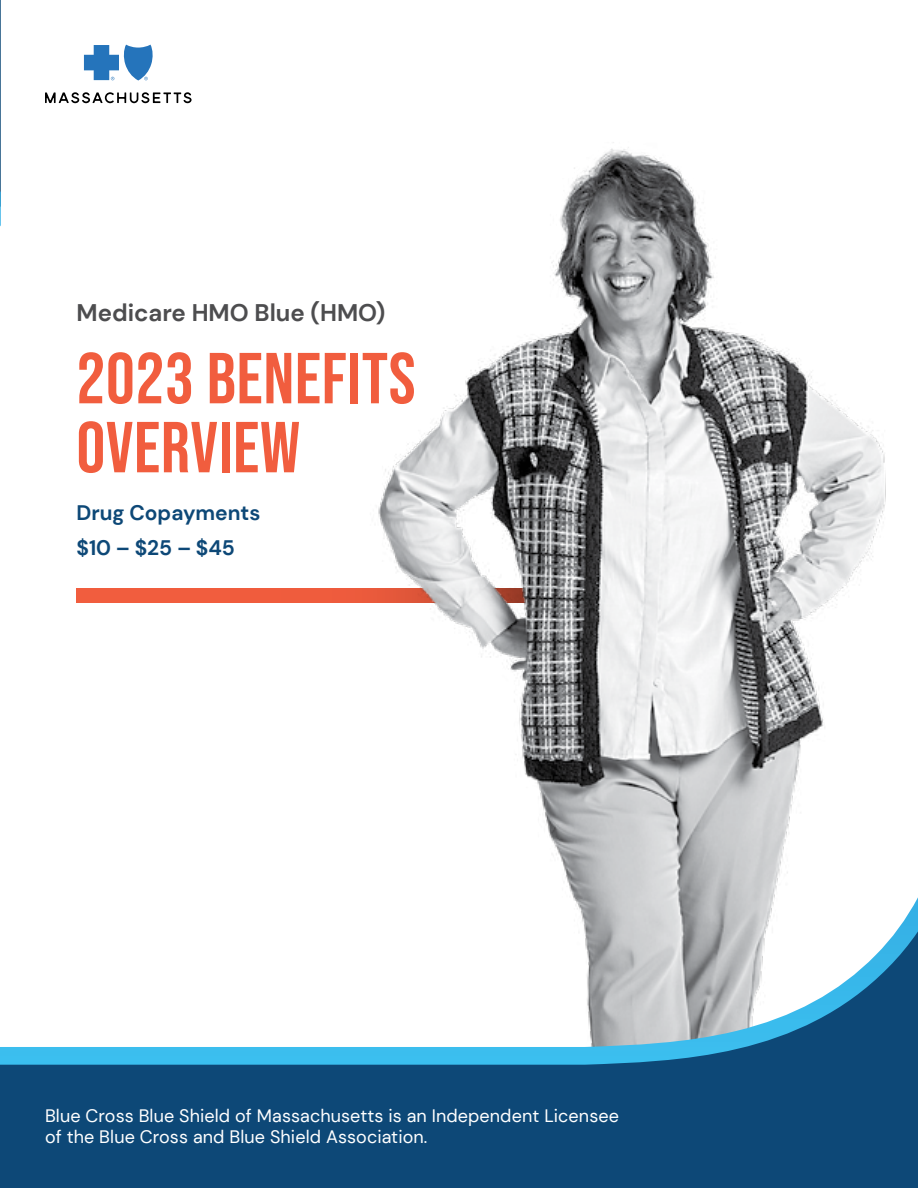
<style>
.page{position:relative;width:918px;height:1188px;background:#fff}
.page>*{position:absolute;margin:0;border:0;box-sizing:border-box;transform-origin:0 0}
.MDCR_Description_85K{font:72px/69px "Bebas Neue";letter-spacing:.01em;color:#f15d3e}
.MDCR_SUB_TITLE{font:700 24px "DM Sans";color:#4d4d4f}
.MDCR_SUB_TITLE-2{font:700 21px "DM Sans";color:#0d4877}
._000_Legal_FF_RR{font:18px/21px "DM Sans";letter-spacing:.005em;color:#fff}
</style>
<div class="page">
<img style="left:50px;top:44px;width:836px;height:853px">
<svg style="left:0;top:0;width:1px;height:227px"></svg>
<div style="left:0;top:1065px;width:918px;height:123px;background:#0d4877"></div>
<svg style="left:0;top:897px;width:918px;height:168px"></svg>
<svg style="left:84px;top:45px;width:69px;height:36px"></svg>
<svg style="left:45px;top:92px;width:147px;height:11px"></svg>
<p class="MDCR_SUB_TITLE" style="left:76px;top:297px;width:310px">Medicare HMO Blue (HMO)</p>
<p class="MDCR_Description_85K" style="left:76px;top:343px;width:341px">2023 BENEFITS<br>OVERVIEW</p>
<p class="MDCR_SUB_TITLE-2" style="left:76px;top:500px;width:186px">Drug Copayments</p>
<p class="MDCR_SUB_TITLE-2" style="left:76px;top:534px;width:160px">$10 – $25 – $45</p>
<p class="_000_Legal_FF_RR" style="left:45px;top:1105px;width:575px">Blue Cross Blue Shield of Massachusetts is an Independent Licensee of the Blue Cross and Blue Shield Association.</p>
</div>
